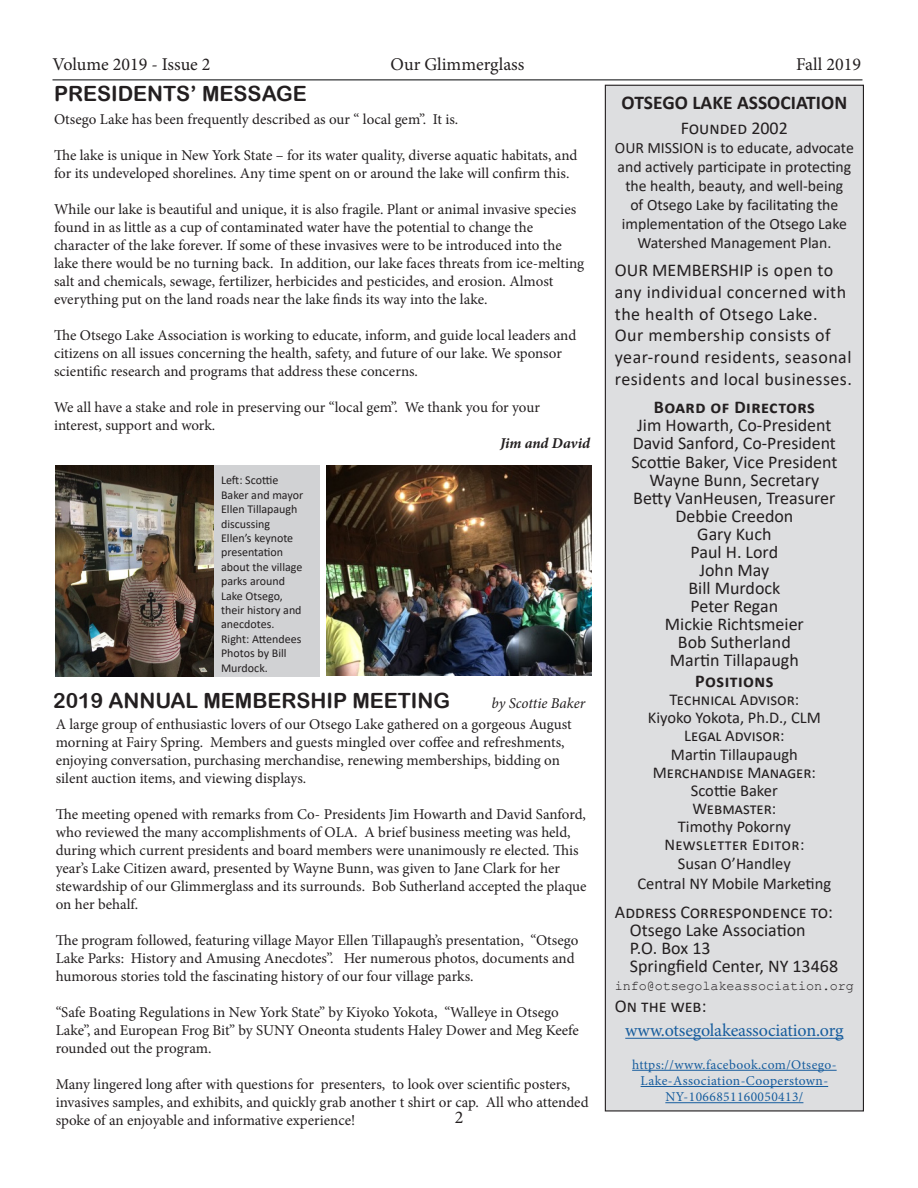
<style>
.page{position:relative;width:918px;height:1188px;background:#fff}
.page>*{position:absolute;margin:0;border:0;box-sizing:border-box;transform-origin:0 0}
.t1{font:21px "Arial Rounded MT Bold";color:#231f20}
.t2{font:700 19.5px "Calibri";color:#231f20}
.t3{font:18px/18px "Calibri";color:#231f20}
.t4{font:18px/21.6px "Calibri";letter-spacing:.02em;color:#231f20}
.t5{font:18px "Minion Pro";color:#231f20}
.t6{font:18px "Minion Pro";letter-spacing:-.01em;color:#175d9e}
.t7{font:700 18px "Calibri";letter-spacing:.025em;color:#231f20}
.t8{font:16.5px/18px "Calibri";color:#231f20;text-align:center}
.t9{font:15.75px/18.9px "Calibri";color:#231f20;text-align:center}
.t10{font:15px/18px "Minion Pro";color:#231f20}
.t11{font:italic 15px "Minion Pro";letter-spacing:-.005em;color:#231f20}
.t12{font:italic 700 15px "Minion Pro";letter-spacing:-.005em;color:#231f20}
.t13{font:13.5px/16.2px "Minion Pro";letter-spacing:.03em;color:#175d9e;text-align:center}
.t14{font:13.5px "Courier New";letter-spacing:-.01em;color:#231f20}
.t15{font:12px/14.4px "Calibri";color:#231f20}
.s1{font-size:17.85px}
.s2{font-weight:700}
</style>
<div class="page">
<hr style="left:52px;top:79px;width:810px;height:2px;background:#57585a">
<div style="left:605px;top:85px;width:258px;height:1026px;background:#dddee0"></div>
<hr style="left:625px;top:1038px;width:219px;height:1px;background:#175d9e">
<hr style="left:632px;top:1070px;width:205px;height:1px;background:#175d9e">
<hr style="left:641px;top:1086px;width:187px;height:1px;background:#175d9e">
<hr style="left:665px;top:1102px;width:138px;height:1px;background:#175d9e">
<img style="left:56px;top:465px;width:158px;height:211px">
<div style="left:214px;top:465px;width:106px;height:211px;background:#d1d2d4"></div>
<img style="left:326px;top:465px;width:266px;height:211px">
<p class="t5" style="left:52px;top:52px;width:160px">Volume 2019 - Issue 2</p>
<p class="t5" style="left:391px;top:52px;width:135px">Our Glimmerglass</p>
<p class="t5" style="left:796px;top:52px;width:66px">Fall 2019</p>
<p class="t1" style="left:54px;top:82px;width:254px">PRESIDENTS’ MESSAGE</p>
<p class="t10" style="left:54px;top:110px;width:406px">Otsego Lake has been frequently described as our “ local gem”. It is.</p>
<p class="t10" style="left:54px;top:146px;width:525px">The lake is unique in New York State – for its water quality, diverse aquatic habitats, and for its undeveloped shorelines. Any time spent on or around the lake will confirm this.</p>
<p class="t10" style="left:54px;top:200px;width:532px">While our lake is beautiful and unique, it is also fragile. Plant or animal invasive species found in as little as a cup of contaminated water have the potential to change the character of the lake forever. If some of these invasives were to be introduced into the lake there would be no turning back. In addition, our lake faces threats from ice-melting salt and chemicals, sewage, fertilizer, herbicides and pesticides, and erosion. Almost everything put on the land roads near the lake finds its way into the lake.</p>
<p class="t10" style="left:54px;top:326px;width:524px">The Otsego Lake Association is working to educate, inform, and guide local leaders and citizens on all issues concerning the health, safety, and future of our lake. We sponsor scientific research and programs that address these concerns.</p>
<p class="t10" style="left:54px;top:398px;width:487px">We all have a stake and role in preserving our “local gem”. We thank you for your interest, support and work.</p>
<p class="t12" style="left:500px;top:433px;width:92px">Jim and David</p>
<p class="t15" style="left:221px;top:473px;width:84px">Left: Scottie<br>Baker and mayor<br>Ellen Tillapaugh discussing<br>Ellen’s keynote presentation about the village parks around<br>Lake Otsego, their history and anecdotes.</p>
<p class="t15" style="left:221px;top:631px;width:82px">Right: Attendees</p>
<p class="t15" style="left:221px;top:646px;width:67px">Photos by Bill<br>Murdock.</p>
<p class="t1" style="left:53px;top:688px;width:398px">2019 ANNUAL MEMBERSHIP MEETING</p>
<p class="t11" style="left:492px;top:693px;width:95px">by Scottie Baker</p>
<p class="t10" style="left:56px;top:716px;width:518px">A large group of enthusiastic lovers of our Otsego Lake gathered on a gorgeous August morning at Fairy Spring. Members and guests mingled over coffee and refreshments, enjoying conversation, purchasing merchandise, renewing memberships, bidding on silent auction items, and viewing displays.</p>
<p class="t10" style="left:56px;top:806px;width:532px">The meeting opened with remarks from Co- Presidents Jim Howarth and David Sanford, who reviewed the many accomplishments of OLA. A brief business meeting was held, during which current presidents and board members were unanimously re elected. This year’s Lake Citizen award, presented by Wayne Bunn, was given to Jane Clark for her stewardship of our Glimmerglass and its surrounds. Bob Sutherland accepted the plaque on her behalf.</p>
<p class="t10" style="left:56px;top:932px;width:524px">The program followed, featuring village Mayor Ellen Tillapaugh’s presentation, “Otsego<br>Lake Parks: History and Amusing Anecdotes”. Her numerous photos, documents and humorous stories told the fascinating history of our four village parks.</p>
<p class="t10" style="left:56px;top:1004px;width:525px">“Safe Boating Regulations in New York State” by Kiyoko Yokota, “Walleye in Otsego<br>Lake”, and European Frog Bit” by SUNY Oneonta students Haley Dower and Meg Keefe rounded out the program.</p>
<p class="t10" style="left:56px;top:1076px;width:534px">Many lingered long after with questions for presenters, to look over scientific posters, invasives samples, and exhibits, and quickly grab another t shirt or cap. All who attended spoke of an enjoyable and informative experience!</p>
<p class="t5" style="left:455px;top:1105px;width:10px">2</p>
<p class="t2" style="left:622px;top:89px;width:227px">OTSEGO LAKE ASSOCIATION</p>
<p class="t3" style="left:681px;top:119px;width:109px">Founded 2002</p>
<p class="t9" style="left:615px;top:138px;width:240px">OUR MISSION is to educate, advocate and actively participate in protecting the health, beauty, and well-being<br>of Otsego Lake by facilitating the implementation of the Otsego Lake Watershed Management Plan.</p>
<p class="t4" style="left:615px;top:259px;width:239px">OUR MEMBERSHIP is open to any individual concerned with the health of Otsego Lake.<br>Our membership consists of year-round residents, seasonal residents and local businesses.</p>
<p class="t7" style="left:654px;top:395px;width:162px">Board of Directors</p>
<p class="t3" style="left:637px;top:416px;width:196px">Jim Howarth, Co-President</p>
<p class="t3" style="left:631px;top:434px;width:208px">David Sanford, <span class="s1">Co-President<br></span>Scottie Baker, Vice President</p>
<p class="t3" style="left:633px;top:470px;width:204px;text-align:center">Wayne Bunn, Secretary<br>Betty VanHeusen, Treasurer</p>
<p class="t3" style="left:675px;top:506px;width:120px">Debbie Creedon</p>
<p class="t3" style="left:697px;top:524px;width:76px">Gary Kuch</p>
<p class="t3" style="left:691px;top:542px;width:89px">Paul H. Lord</p>
<p class="t3" style="left:699px;top:560px;width:72px">John May</p>
<p class="t3" style="left:688px;top:578px;width:93px">Bill Murdock</p>
<p class="t3" style="left:691px;top:596px;width:89px">Peter Regan</p>
<p class="t3" style="left:665px;top:614px;width:141px">Mickie Richtsmeier</p>
<p class="t3" style="left:678px;top:632px;width:114px">Bob Sutherland</p>
<p class="t3" style="left:670px;top:649px;width:131px;line-height:21.6px;text-align:center">Martin Tillapaugh<br><span class="s2">Positions</span></p>
<p class="t8" style="left:669px;top:691px;width:131px">Technical Advisor:</p>
<p class="t8" style="left:648px;top:709px;width:174px">Kiyoko Yokota, Ph.D., CLM<br>Legal Advisor:</p>
<p class="t8" style="left:653px;top:745px;width:165px">Martin Tillaupaugh<br>Merchandise Manager:</p>
<p class="t8" style="left:664px;top:781px;width:142px">Scottie Baker<br>Webmaster:<br>Timothy Pokorny<br>Newsletter Editor:</p>
<p class="t8" style="left:678px;top:855px;width:115px">Susan O’Handley</p>
<p class="t8" style="left:638px;top:874px;width:195px">Central NY Mobile Marketing</p>
<p class="t3" style="left:615px;top:903px;width:220px">Address Correspondence to:</p>
<p class="t3" style="left:630px;top:921px;width:210px">Otsego Lake Association<br>P.O. Box 13<br>Springfield Center, NY 13468</p>
<p class="t14" style="left:615px;top:978px;width:241px">info@otsegolakeassociation.org</p>
<p class="t3" style="left:615px;top:996px;width:93px">On the web:</p>
<p class="t6" style="left:625px;top:1019px;width:220px">www.otsegolakeassociation.org</p>
<p class="t13" style="left:632px;top:1057px;width:206px">https://www.facebook.com/Otsego-<br>Lake-Association-Cooperstown-<br>NY-1066851160050413/</p>
</div>
